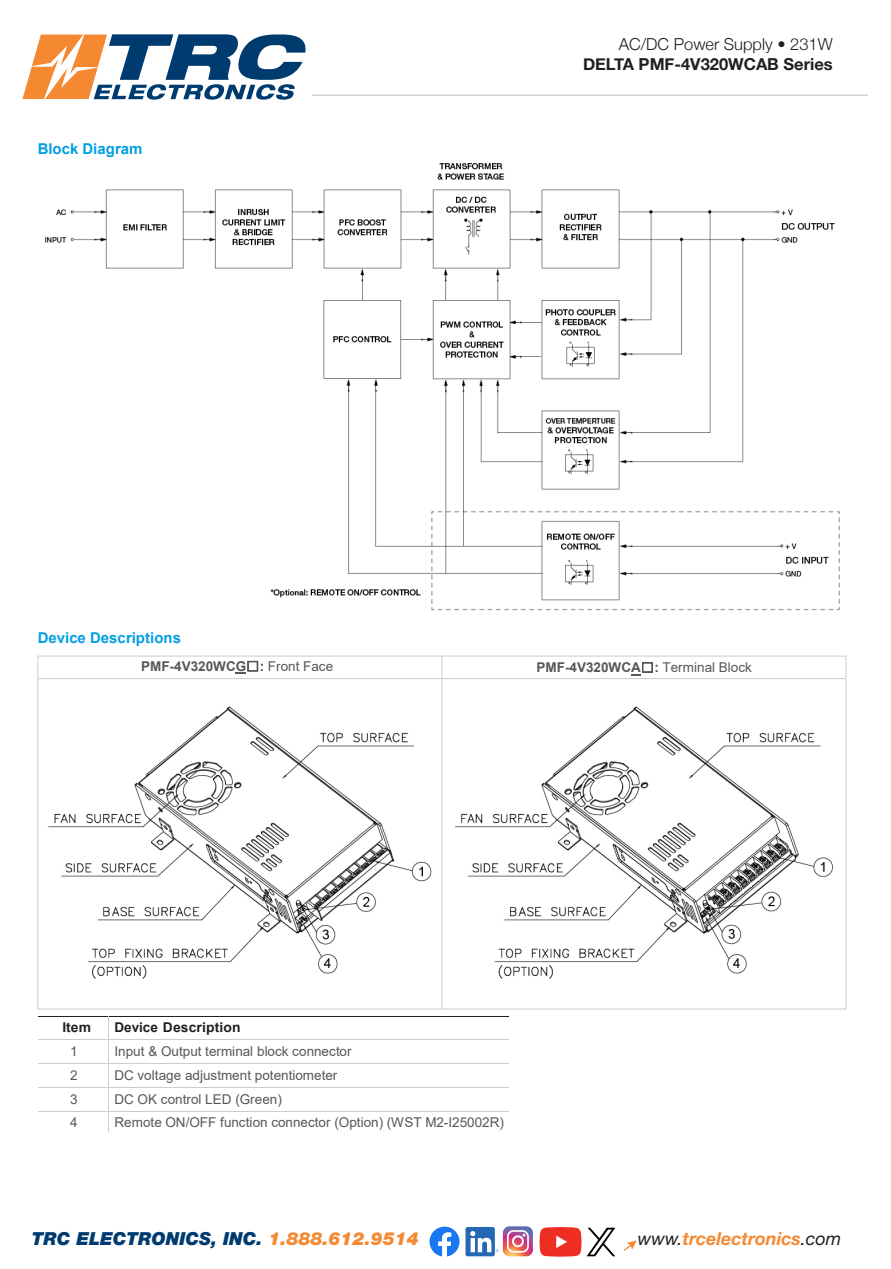
<style>
.page{position:relative;width:891px;height:1269px;background:#fff}
.page>*{position:absolute;margin:0;border:0;box-sizing:border-box;transform-origin:0 0}
.t1{font:italic 900 18px "Helvetica Neue LT Std";color:#003b70}
.t2{font:italic 700 18px "Helvetica Neue LT Std";color:#f58932}
.t3{font:700 16.5px "Helvetica Neue";color:#231f20}
.t4{font:300 16.5px "Helvetica Neue";color:#231f20}
.t5{font:700 15px "Arial";color:#009fe3}
.t6{font:13.5px "Arial";letter-spacing:.005em;color:#575756}
.t7{font:700 13.5px "Arial";letter-spacing:.005em;color:#575756}
.t8{font:700 13.5px "Arial";letter-spacing:.005em;color:#231f20}
.s1{font-family:"MS Gothic";font-weight:400}
.s2{font-weight:400}
.s3{color:#f58932}
.s4{font-weight:400;color:#231f20}
</style>
<div class="page">
<hr style="left:312px;top:94px;width:556px;height:2px;background:#d3d0ce">
<svg style="left:624px;top:1240px;width:13px;height:11px"></svg>
<svg style="left:22px;top:34px;width:284px;height:66px"></svg>
<svg style="left:430px;top:1227px;width:30px;height:30px"></svg>
<div style="left:466px;top:1227px;width:29px;height:29px;background:#2567b3;border-radius:2px"></div>
<svg style="left:470px;top:1226px;width:63px;height:30px"></svg>
<svg style="left:540px;top:1227px;width:75px;height:30px"></svg>
<img style="left:45px;top:163px;width:795px;height:448px">
<hr style="left:38px;top:678px;width:808px;height:1px;background:#cccdcf">
<hr style="left:442px;top:656px;width:1px;height:353px;background:#cccdcf">
<img style="left:48px;top:706px;width:384px;height:273px">
<img style="left:455px;top:706px;width:379px;height:273px">
<hr style="left:38px;top:1016px;width:70px;height:1px;background:#231f20">
<hr style="left:109px;top:1016px;width:400px;height:1px;background:#231f20">
<hr style="left:38px;top:1040px;width:70px;height:1px;background:#cccdcf">
<hr style="left:109px;top:1040px;width:400px;height:1px;background:#cccdcf">
<hr style="left:38px;top:1064px;width:70px;height:1px;background:#cccdcf">
<hr style="left:109px;top:1064px;width:400px;height:1px;background:#cccdcf">
<hr style="left:38px;top:1087px;width:70px;height:1px;background:#cccdcf">
<hr style="left:109px;top:1087px;width:400px;height:1px;background:#cccdcf">
<hr style="left:38px;top:1111px;width:70px;height:1px;background:#cccdcf">
<hr style="left:109px;top:1111px;width:400px;height:1px;background:#cccdcf">
<svg style="left:108px;top:1016px;width:1px;height:115px"></svg>
<p class="t5" style="left:38px;top:138px;width:106px">Block Diagram</p>
<p class="t4" style="left:619px;top:31px;width:215px">AC/DC Power Supply • 231W</p>
<p class="t3" style="left:583px;top:51px;width:251px">DELTA PMF-4V320WCAB Series</p>
<p class="t5" style="left:38px;top:628px;width:145px">Device Descriptions</p>
<p class="t7" style="left:141px;top:657px;width:194px">PMF-4V320WCG<span class="s1">☐</span>: <span class="s2">Front Face</span></p>
<p class="t7" style="left:536px;top:658px;width:217px">PMF-4V320WCA<span class="s1">☐</span>: <span class="s2">Terminal Block</span></p>
<p class="t8" style="left:63px;top:1018px;width:30px">Item</p>
<p class="t8" style="left:114px;top:1018px;width:128px">Device Description</p>
<p class="t6" style="left:70px;top:1042px;width:9px">1</p>
<p class="t6" style="left:114px;top:1042px;width:239px">Input &amp; Output terminal block connector</p>
<p class="t6" style="left:70px;top:1066px;width:9px">2</p>
<p class="t6" style="left:114px;top:1066px;width:225px">DC voltage adjustment potentiometer</p>
<p class="t6" style="left:70px;top:1090px;width:9px">3</p>
<p class="t6" style="left:114px;top:1090px;width:169px">DC OK control LED (Green)</p>
<p class="t6" style="left:70px;top:1113px;width:9px">4</p>
<p class="t6" style="left:114px;top:1113px;width:391px">Remote ON/OFF function connector (Option) (WST M2-I25002R)</p>
<p class="t1" style="left:32px;top:1227px;width:388px">TRC ELECTRONICS, INC. <span class="s3">1.888.612.9514</span></p>
<p class="t2" style="left:638px;top:1227px;width:205px"><span class="s4">www.</span>trcelectronics<span class="s4">.com</span></p>
</div>
